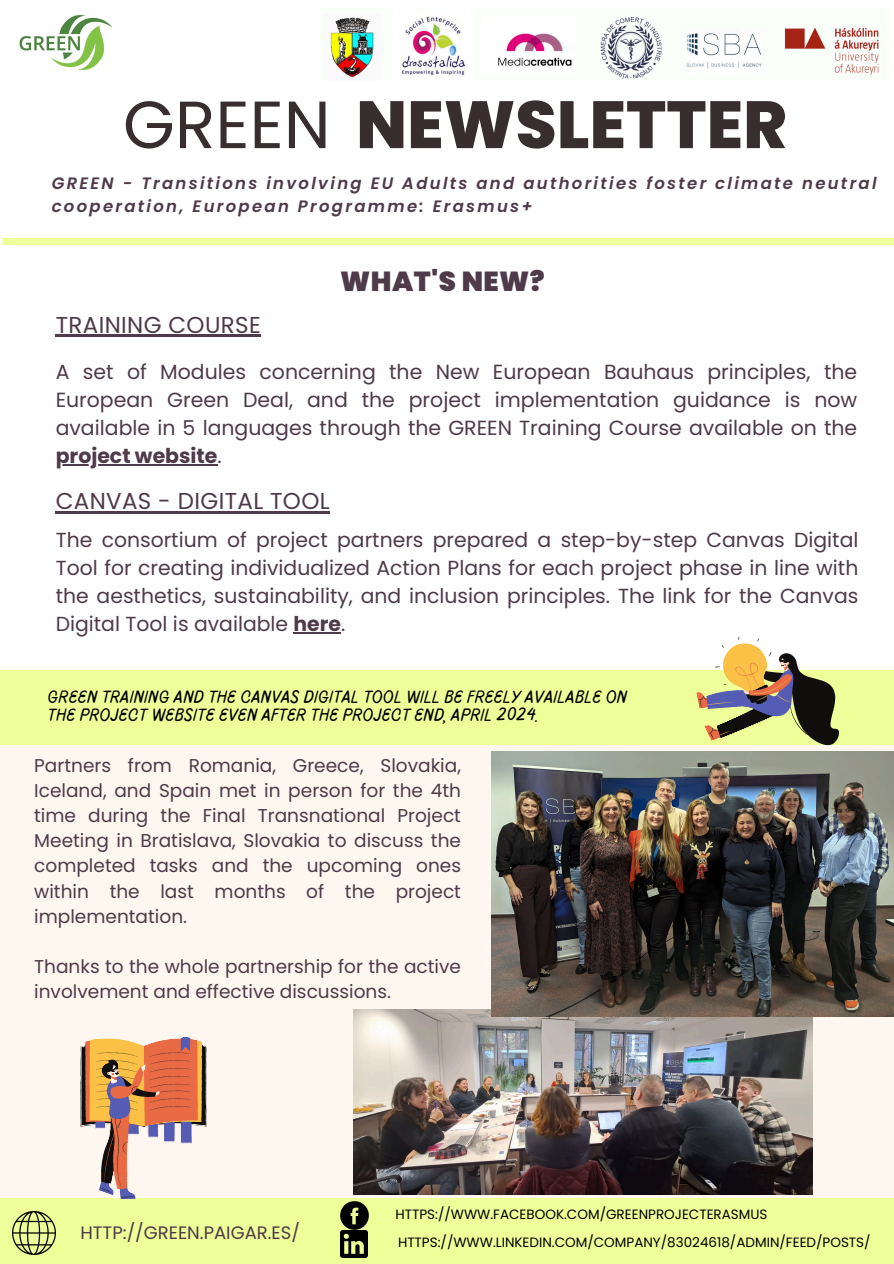
<style>
.page{position:relative;width:894px;height:1264px;background:#fff}
.page>*{position:absolute;margin:0;border:0;box-sizing:border-box;transform-origin:0 0}
.t1{font:800 66.6px "Poppins";color:#382e30}
.t2{font:900 27.45px "Poppins";letter-spacing:.015em;color:#4e3a48}
.t3{font:22.95px "Poppins";letter-spacing:.015em;color:#4e3a48}
.t4{font:20.4px/28.2px "Poppins";color:#4e3a48;text-align:justify}
.t5{font:700 20.4px "Poppins";color:#4e3a48}
.t6{font:18.45px/25.2px "Poppins";color:#4e3a48;text-align:justify}
.t7{font:100 18px/18px "Pluma";letter-spacing:.015em;color:#000}
.t8{font:18px "Poppins";color:#4e3a48}
.t9{font:italic 600 16.5px/22.5px "Poppins";letter-spacing:.14em;color:#4e3a48}
.t10{font:13.5px "Poppins";color:#000}
.s1{font-weight:400}
.s2{font-weight:700}
</style>
<div class="page">
<img style="left:19px;top:15px;width:93px;height:55px">
<div style="left:0;top:745px;width:893px;height:452px;background:#fef7f0"></div>
<div style="left:0;top:1197px;width:893px;height:66px;background:#eeff9a"></div>
<img style="left:340px;top:1233px;width:27px;height:24px">
<img style="left:336px;top:1197px;width:36px;height:36px">
<img style="left:13px;top:1211px;width:43px;height:43px">
<img style="left:330px;top:16px;width:549px;height:64px">
<img style="left:354px;top:1009px;width:458px;height:185px">
<img style="left:491px;top:752px;width:402px;height:264px">
<svg style="left:80px;top:1037px;width:126px;height:161px"></svg>
<div style="left:0;top:670px;width:893px;height:75px;background:#eeff9a"></div>
<svg style="left:696px;top:637px;width:142px;height:108px"></svg>
<hr style="left:56px;top:335px;width:205px;height:2px;background:#4e3a48">
<hr style="left:56px;top:511px;width:274px;height:2px;background:#4e3a48">
<hr style="left:293px;top:632px;width:48px;height:1px;background:#4e3a48">
<hr style="left:56px;top:464px;width:161px;height:1px;background:#4e3a48">
<h3 class="t1" style="left:123px;top:78px;width:665px"><span class="s1">GREEN</span> NEWSLETTER</h3>
<h4 class="t9" style="left:52px;top:172px;width:826px">GREEN - Transitions involving EU Adults and authorities foster climate neutral cooperation, European Programme: Erasmus+</h4>
<h4 class="t3" style="left:56px;top:308px;width:207px">TRAINING COURSE</h4>
<p class="t2" style="left:340px;top:262px;width:206px">WHAT'S NEW?</p>
<h5 class="t4" style="left:56px;top:357px;width:802px">A set of Modules concerning the New European Bauhaus principles, the European Green Deal, and the project implementation guidance is now available in 5 languages through the GREEN Training Course available on the</h5>
<p class="t5" style="left:56px;top:441px;width:167px">project website<span class="s1">.</span></p>
<p class="t3" style="left:56px;top:485px;width:275px">CANVAS - DIGITAL TOOL</p>
<p class="t4" style="left:56px;top:525px;width:804px">The consortium of project partners prepared a step-by-step Canvas Digital Tool for creating individualized Action Plans for each project phase in line with the aesthetics, sustainability, and inclusion principles. The link for the Canvas Digital Tool is available <span class="s2">here</span>.</p>
<p class="t7" style="left:48px;top:688px;width:581px">GREEN TRAINING AND THE CANVAS DIGITAL TOOL WILL BE FREELY AVAILABLE ON<br>THE PROJECT WEBSITE EVEN AFTER THE PROJECT END, APRIL 2024.</p>
<p class="t6" style="left:34px;top:752px;width:428px">Partners from Romania, Greece, Slovakia, Iceland, and Spain met in person for the 4th time during the Final Transnational Project Meeting in Bratislava, Slovakia to discuss the completed tasks and the upcoming ones within the last months of the project implementation.</p>
<p class="t6" style="left:34px;top:954px;width:428px">Thanks to the whole partnership for the active involvement and effective discussions.</p>
<h5 class="t8" style="left:80px;top:1219px;width:221px">HTTP://GREEN.PAIGAR.ES/</h5>
<p class="t10" style="left:395px;top:1204px;width:373px">HTTPS://WWW.FACEBOOK.COM/GREENPROJECTERASMUS</p>
<h4 class="t10" style="left:398px;top:1232px;width:474px">HTTPS://WWW.LINKEDIN.COM/COMPANY/83024618/ADMIN/FEED/POSTS/</h4>
</div>
